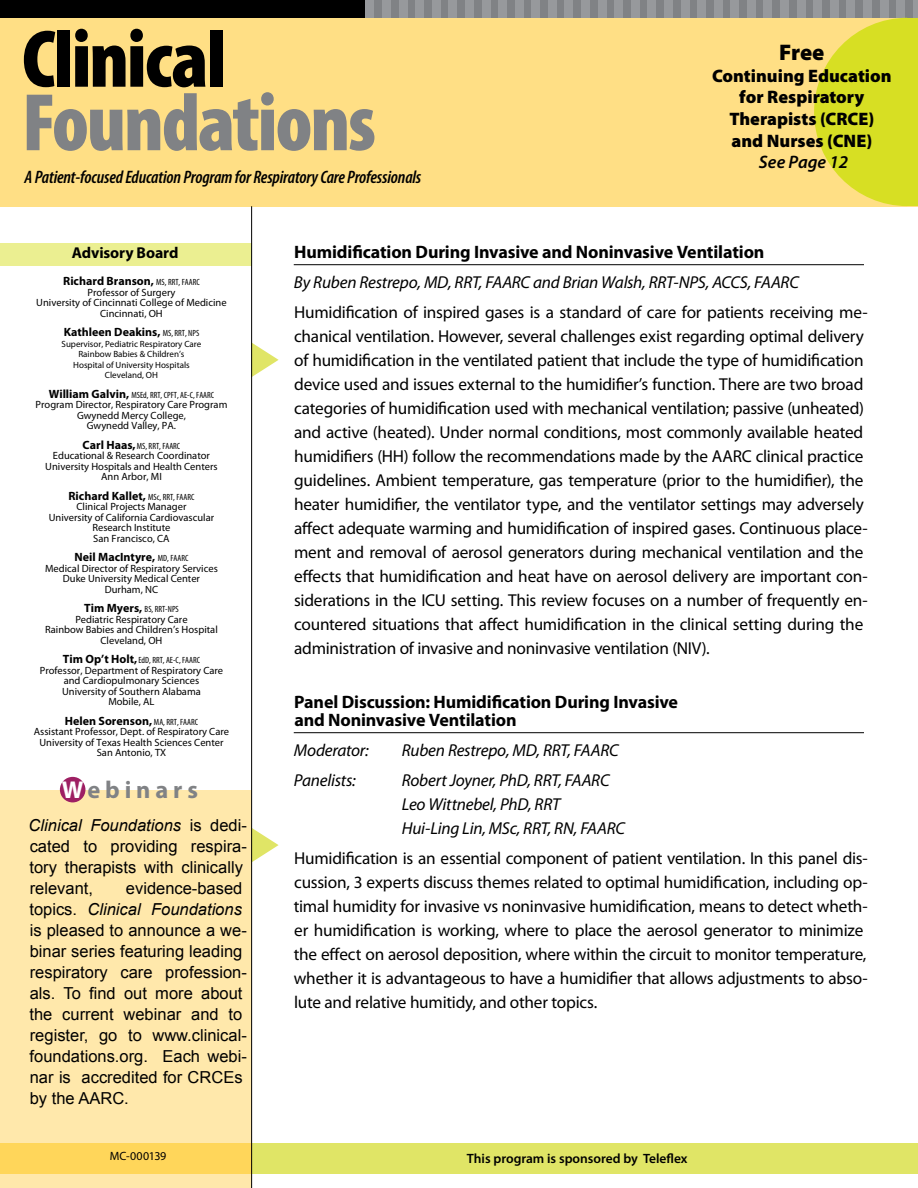
<style>
.page{position:relative;width:918px;height:1188px;background:#fff}
.page>*{position:absolute;margin:0;border:0;box-sizing:border-box;transform-origin:0 0}
.t1{font:900 condensed 82.35px "Myriad Pro";letter-spacing:-.025em;color:#808285}
.t2{font:900 condensed 82.35px "Myriad Pro";letter-spacing:-.025em;color:#000}
.t3{font:700 24.45px "Myriad Pro";letter-spacing:.2em;color:#808285}
.t4{font:900 22.65px "Myriad Pro";color:#000}
.t5{font:italic 600 condensed 18.15px "Myriad Pro";letter-spacing:-.01em;color:#000}
.t6{font:900 18.15px/21.8px "Myriad Pro";color:#000;text-align:center}
.t7{font:italic 600 18.15px "Myriad Pro";color:#000}
.t8{font:700 18px/18px "Myriad Pro";letter-spacing:-.01em;color:#000}
.t9{font:17.25px/24px "Myriad Pro";letter-spacing:-.015em;color:#000}
.t10{font:italic 17.25px/24px "Myriad Pro";letter-spacing:-.015em;color:#000}
.t11{font:16.5px/21px "Arial";color:#000}
.t12{font:700 15.75px "Myriad Pro";letter-spacing:-.005em;color:#000}
.t13{font:600 13.5px "Myriad Pro";color:#000}
.t14{font:700 12px "Myriad Pro";color:#000}
.t15{font:12px "Myriad Pro";color:#000}
.t16{font:10.5px/10.5px "Myriad Pro";color:#000;text-align:center}
.t17{font:condensed 9px "Myriad Pro";color:#000}
.t18{font:9px/10.5px "Myriad Pro";color:#000;text-align:center}
.s1{font-weight:400;font-stretch:condensed;font-size:9px}
.s2{font-weight:700;font-stretch:normal;font-size:12px}
.s3{color:#fff}
.s4{font-style:italic}
</style>
<div class="page">
<div style="left:0;top:791px;width:252px;height:397px;background:#ffe8ab"></div>
<div style="left:0;top:243px;width:252px;height:23px;background:#ebef91"></div>
<svg style="left:252px;top:342px;width:27px;height:35px"></svg>
<svg style="left:252px;top:828px;width:27px;height:35px"></svg>
<div style="left:60px;top:777px;width:25px;height:25px;background:#9e1f63;border-radius:50%"></div>
<div style="left:251px;top:1144px;width:667px;height:30px;background:#e0e566"></div>
<div style="left:0;top:1144px;width:251px;height:30px;background:#ffd65a"></div>
<div style="left:0;top:0;width:918px;height:206px;background:#ffdf85"></div>
<div style="left:0;top:0;width:366px;height:18px;background:#000"></div>
<div style="left:366px;top:0;width:552px;height:18px;background:#808285"></div>
<div style="left:366px;top:0;width:8px;height:18px;background:#97999c"></div>
<div style="left:382px;top:0;width:9px;height:18px;background:#97999c"></div>
<div style="left:399px;top:0;width:8px;height:18px;background:#97999c"></div>
<div style="left:416px;top:0;width:8px;height:18px;background:#97999c"></div>
<div style="left:432px;top:0;width:8px;height:18px;background:#97999c"></div>
<div style="left:449px;top:0;width:8px;height:18px;background:#97999c"></div>
<div style="left:465px;top:0;width:9px;height:18px;background:#97999c"></div>
<div style="left:482px;top:0;width:8px;height:18px;background:#97999c"></div>
<div style="left:498px;top:0;width:9px;height:18px;background:#97999c"></div>
<div style="left:515px;top:0;width:8px;height:18px;background:#97999c"></div>
<div style="left:532px;top:0;width:8px;height:18px;background:#97999c"></div>
<div style="left:548px;top:0;width:9px;height:18px;background:#97999c"></div>
<div style="left:565px;top:0;width:8px;height:18px;background:#97999c"></div>
<div style="left:581px;top:0;width:9px;height:18px;background:#97999c"></div>
<div style="left:598px;top:0;width:8px;height:18px;background:#97999c"></div>
<div style="left:615px;top:0;width:8px;height:18px;background:#97999c"></div>
<div style="left:631px;top:0;width:8px;height:18px;background:#97999c"></div>
<div style="left:648px;top:0;width:8px;height:18px;background:#97999c"></div>
<div style="left:664px;top:0;width:9px;height:18px;background:#97999c"></div>
<div style="left:681px;top:0;width:8px;height:18px;background:#97999c"></div>
<div style="left:697px;top:0;width:9px;height:18px;background:#97999c"></div>
<div style="left:714px;top:0;width:8px;height:18px;background:#97999c"></div>
<div style="left:731px;top:0;width:8px;height:18px;background:#97999c"></div>
<div style="left:747px;top:0;width:9px;height:18px;background:#97999c"></div>
<div style="left:764px;top:0;width:8px;height:18px;background:#97999c"></div>
<div style="left:780px;top:0;width:9px;height:18px;background:#97999c"></div>
<div style="left:797px;top:0;width:8px;height:18px;background:#97999c"></div>
<div style="left:814px;top:0;width:8px;height:18px;background:#97999c"></div>
<div style="left:830px;top:0;width:8px;height:18px;background:#97999c"></div>
<div style="left:847px;top:0;width:8px;height:18px;background:#97999c"></div>
<div style="left:863px;top:0;width:9px;height:18px;background:#97999c"></div>
<div style="left:880px;top:0;width:8px;height:18px;background:#97999c"></div>
<div style="left:896px;top:0;width:9px;height:18px;background:#97999c"></div>
<div style="left:913px;top:0;width:5px;height:18px;background:#97999c"></div>
<svg style="left:814px;top:18px;width:93px;height:188px"></svg>
<div style="left:904px;top:19px;width:14px;height:187px;background:#d7df23"></div>
<hr style="left:251px;top:206px;width:1px;height:982px;background:#000">
<hr style="left:294px;top:264px;width:570px;height:1px;background:#000">
<hr style="left:294px;top:732px;width:570px;height:1px;background:#000">
<h1 class="t2" style="left:22px;top:7px;width:205px">Clinical</h1>
<h1 class="t1" style="left:22px;top:70px;width:355px">Foundations</h1>
<p class="t5" style="left:25px;top:166px;width:398px">A Patient-focused Education Program for Respiratory Care Professionals</p>
<h3 class="t4" style="left:779px;top:37px;width:47px">Free</h3>
<p class="t6" style="left:712px;top:64px;width:181px">Continuing Education for Respiratory<br>Therapists (CRCE) and Nurses (CNE)</p>
<p class="t7" style="left:759px;top:151px;width:91px">See Page 12</p>
<p class="t12" style="left:72px;top:243px;width:108px">Advisory Board</p>
<p class="t8" style="left:294px;top:242px;width:472px">Humidification During Invasive and Noninvasive Ventilation</p>
<p class="t10" style="left:294px;top:270px;width:507px">By Ruben Restrepo, MD, RRT, FAARC and Brian Walsh, RRT-NPS, ACCS, FAARC</p>
<p class="t9" style="left:294px;top:300px;width:575px">Humidification of inspired gases is a standard of care for patients receiving me&shy;chanical ventilation. However, several challenges exist regarding optimal delivery of humidification in the ventilated patient that include the type of humidification device used and issues external to the humidifier’s function. There are two broad categories of humidification used with mechanical ventilation; passive (unheated) and active (heated). Under normal conditions, most commonly available heated humidifiers (HH) follow the recommendations made by the AARC clinical practice guidelines. Ambient temperature, gas temperature (prior to the humidifier), the heater humidifier, the ventilator type, and the ventilator settings may adversely affect adequate warming and humidification of inspired gases. Continuous place&shy;ment and removal of aerosol generators during mechanical ventilation and the effects that humidification and heat have on aerosol delivery are important con&shy;siderations in the ICU setting. This review focuses on a number of frequently en&shy;countered situations that affect humidification in the clinical setting during the administration of invasive and noninvasive ventilation (NIV).</p>
<p class="t8" style="left:294px;top:692px;width:385px">Panel Discussion: Humidification During Invasive and Noninvasive Ventilation</p>
<p class="t10" style="left:294px;top:738px;width:76px">Moderator:</p>
<p class="t10" style="left:402px;top:738px;width:218px">Ruben Restrepo, MD, RRT, FAARC</p>
<p class="t10" style="left:294px;top:768px;width:63px">Panelists:</p>
<p class="t10" style="left:402px;top:768px;width:225px">Robert Joyner, PhD, RRT, FAARC<br>Leo Wittnebel, PhD, RRT<br>Hui-Ling Lin, MSc, RRT, RN, FAARC</p>
<p class="t9" style="left:294px;top:846px;width:575px">Humidification is an essential component of patient ventilation. In this panel dis&shy;cussion, 3 experts discuss themes related to optimal humidification, including op&shy;timal humidity for invasive vs noninvasive humidification, means to detect wheth&shy;er humidification is working, where to place the aerosol generator to minimize the effect on aerosol deposition, where within the circuit to monitor temperature, whether it is advantageous to have a humidifier that allows adjustments to abso&shy;lute and relative humitidy, and other topics.</p>
<p class="t14" style="left:63px;top:274px;width:138px">Richard Branson, <span class="s1">MS, RRT, FAARC</span></p>
<p class="t16" style="left:36px;top:287px;width:192px">Professor of Surgery<br>University of Cincinnati College of Medicine<br>Cincinnati, OH</p>
<p class="t14" style="left:64px;top:325px;width:137px">Kathleen Deakins, <span class="s1">MS, RRT, NPS</span></p>
<p class="t18" style="left:62px;top:339px;width:141px">Supervisor, Pediatric Respiratory Care<br>Rainbow Babies &amp; Children’s<br>Hospital of University Hospitals<br>Cleveland, OH</p>
<p class="t17" style="left:49px;top:390px;width:167px"><span class="s2">William Galvin,</span> MSEd, RRT, CPFT, AE-C, FAARC</p>
<p class="t16" style="left:36px;top:399px;width:193px">Program Director, Respiratory Care Program<br>Gwynedd Mercy College,<br>Gwynedd Valley, PA.</p>
<p class="t17" style="left:83px;top:441px;width:99px"><span class="s2">Carl Haas,</span>MS, RRT, FAARC</p>
<p class="t16" style="left:45px;top:450px;width:174px">Educational &amp; Research Coordinator<br>University Hospitals and Health Centers<br>Ann Arbor, MI</p>
<p class="t14" style="left:69px;top:488px;width:127px">Richard Kallet, <span class="s1">MSc, RRT, FAARC</span></p>
<p class="t16" style="left:49px;top:501px;width:167px">Clinical Projects Manager<br>University of California Cardiovascular<br>Research Institute<br>San Francisco, CA</p>
<p class="t14" style="left:75px;top:550px;width:115px">Neil MacIntyre, <span class="s1">MD, FAARC</span></p>
<p class="t16" style="left:45px;top:563px;width:174px">Medical Director of Respiratory Services<br>Duke University Medical Center<br>Durham, NC</p>
<p class="t17" style="left:84px;top:604px;width:96px"><span class="s2">Tim Myers,</span> BS, RRT-NPS</p>
<p class="t16" style="left:45px;top:614px;width:174px">Pediatric Respiratory Care<br>Rainbow Babies and Children’s Hospital<br>Cleveland, OH</p>
<p class="t17" style="left:63px;top:655px;width:139px"><span class="s2">Tim Op’t Holt,</span>EdD, RRT, AE-C, FAARC</p>
<p class="t16" style="left:40px;top:665px;width:185px">Professor, Department of Respiratory Care and Cardiopulmonary Sciences<br>University of Southern Alabama<br>Mobile, AL</p>
<p class="t14" style="left:65px;top:713px;width:135px">Helen Sorenson, <span class="s1">MA, RRT, FAARC</span></p>
<p class="t16" style="left:34px;top:726px;width:197px">Assistant Professor, Dept. of Respiratory Care<br>University of Texas Health Sciences Center<br>San Antonio, TX</p>
<h2 class="t3" style="left:62px;top:774px;width:138px"><span class="s3">W</span>ebinars</h2>
<p class="t11" style="left:29px;top:815px;width:220px"><span class="s4">Clinical Foundations</span> is dedi&shy;cated to providing respira&shy;tory therapists with clinically relevant,</p>
<p class="t11" style="left:29px;top:878px;width:219px;text-indent:96px">evidence-based topics. <span class="s4">Clinical Foundations </span>is pleased to announce a we&shy;binar series featuring leading respiratory care profession&shy;als. To find out more about the current webinar and to register, go to www.clinical&shy;foundations.org. Each webi&shy;nar is accredited for CRCEs by the AARC.</p>
<p class="t15" style="left:110px;top:1149px;width:58px">MC-000139</p>
<p class="t13" style="left:467px;top:1150px;width:222px">This program is sponsored by Teleflex</p>
</div>
